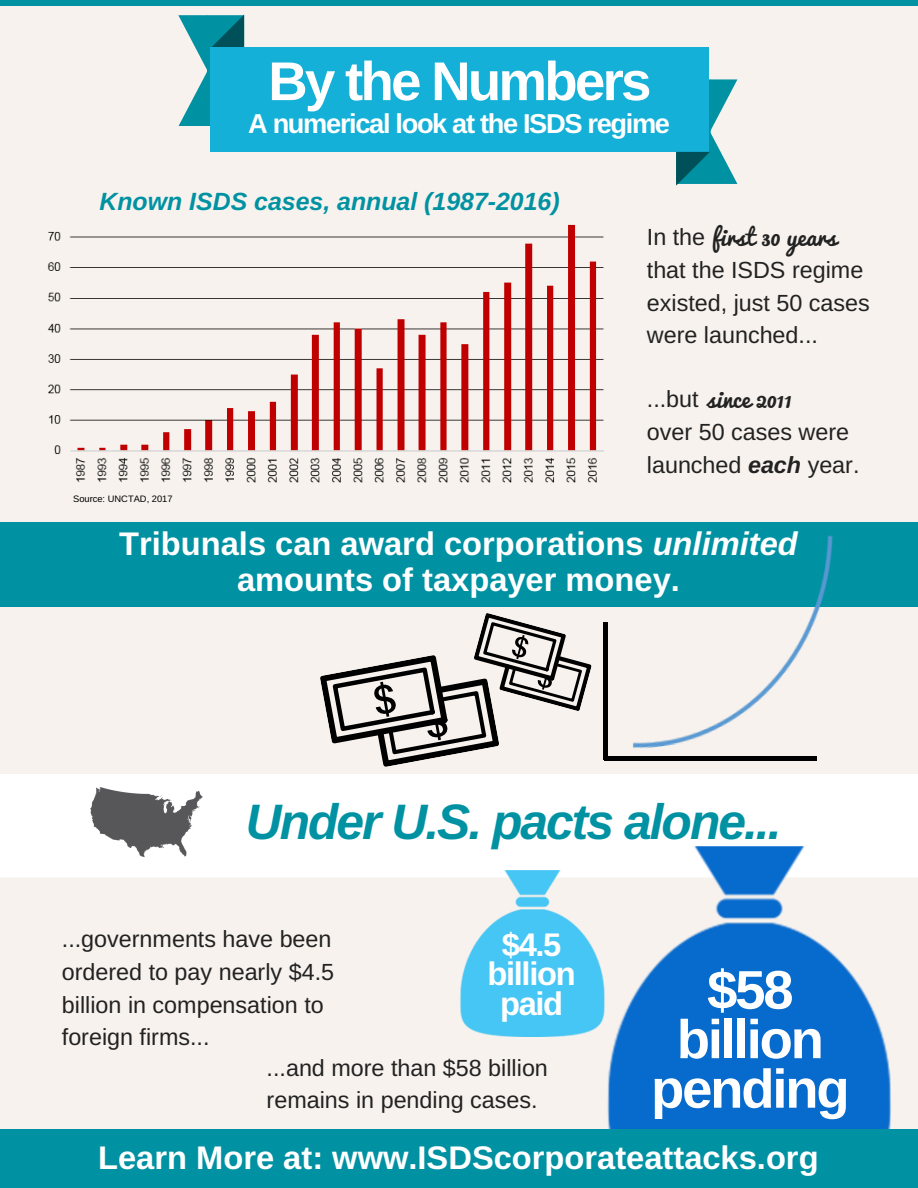
<style>
.page{position:relative;width:918px;height:1188px;background:#f7f2ed}
.page>*{position:absolute;margin:0;border:0;box-sizing:border-box;transform-origin:0 0}
.t1{font:700 54.6px "Arimo";letter-spacing:-.05em;color:#fff}
.t2{font:700 54.45px/49.5px "Arimo";letter-spacing:-.04em;color:#fff;text-align:center}
.t3{font:italic 700 49.8px "Arimo";letter-spacing:-.04em;color:#0092a2}
.t4{font:700 32.7px/36px "Arimo";color:#fff;text-align:center}
.t5{font:700 32.7px/29.2px "Arimo";letter-spacing:-.04em;color:#fff;text-align:center}
.t6{font:700 27.3px "Arimo";letter-spacing:-.05em;color:#fff}
.t7{font:italic 700 24.9px "Arimo";color:#0092a2}
.t8{font:23.4px/32.7px "Arimo";color:#222}
.t9{font:23.4px "Pacifico";color:#222}
.t10{font:9.3px "Arimo";color:#000}
.s1{font-family:"Arimo"}
.s2{font-weight:700;font-style:italic}
.s3{font-style:italic}
</style>
<div class="page">
<img style="left:47px;top:224px;width:557px;height:259px">
<svg style="left:178px;top:15px;width:66px;height:111px"></svg>
<div style="left:210px;top:47px;width:499px;height:105px;background:#14b0d7"></div>
<svg style="left:676px;top:80px;width:61px;height:106px"></svg>
<div style="left:0;top:522px;width:918px;height:84px;background:#0092a2"></div>
<svg style="left:320px;top:613px;width:272px;height:154px"></svg>
<hr style="left:604px;top:622px;width:4px;height:138px;background:#000">
<hr style="left:604px;top:756px;width:213px;height:4px;background:#000">
<img style="left:608px;top:535px;width:251px;height:214px">
<div style="left:0;top:774px;width:918px;height:103px;background:#fff"></div>
<img style="left:79px;top:788px;width:136px;height:69px">
<img style="left:586px;top:846px;width:326px;height:284px">
<img style="left:450px;top:871px;width:165px;height:165px">
<div style="left:0;top:1130px;width:918px;height:58px;background:#0092a2"></div>
<div style="left:0;top:0;width:918px;height:6px;background:#0092a2"></div>
<h1 class="t1" style="left:268px;top:51px;width:385px">By the Numbers</h1>
<p class="t6" style="left:248px;top:108px;width:423px">A numerical look at the ISDS regime</p>
<p class="t7" style="left:99px;top:188px;width:462px">Known ISDS cases, annual (1987-2016)</p>
<p class="t9" style="left:647px;top:225px;width:191px"><span class="s1">In the</span> first 30 years</p>
<p class="t8" style="left:647px;top:253px;width:224px">that the ISDS regime existed, just 50 cases were launched...</p>
<p class="t9" style="left:647px;top:387px;width:147px"><span class="s1">...but</span> since 2011</p>
<p class="t8" style="left:647px;top:415px;width:214px">over 50 cases were launched <span class="s2">each</span> year.</p>
<p class="t10" style="left:73px;top:493px;width:101px">Source: UNCTAD, 2017</p>
<h3 class="t4" style="left:119px;top:526px;width:680px">Tribunals can award corporations <span class="s3">unlimited </span>amounts of taxpayer money.</h3>
<h3 class="t3" style="left:246px;top:794px;width:537px">Under U.S. pacts alone...</h3>
<p class="t8" style="left:62px;top:923px;width:274px">...governments have been ordered to pay nearly $4.5 billion in compensation to foreign firms...</p>
<p class="t8" style="left:267px;top:1051px;width:283px">...and more than $58 billion remains in pending cases.</p>
<h3 class="t4" style="left:98px;top:1140px;width:722px">Learn More at: www.ISDScorporateattacks.org</h3>
<h3 class="t5" style="left:487px;top:930px;width:90px">$4.5 billion paid</h3>
<h2 class="t2" style="left:651px;top:965px;width:200px">$58 billion pending</h2>
</div>
